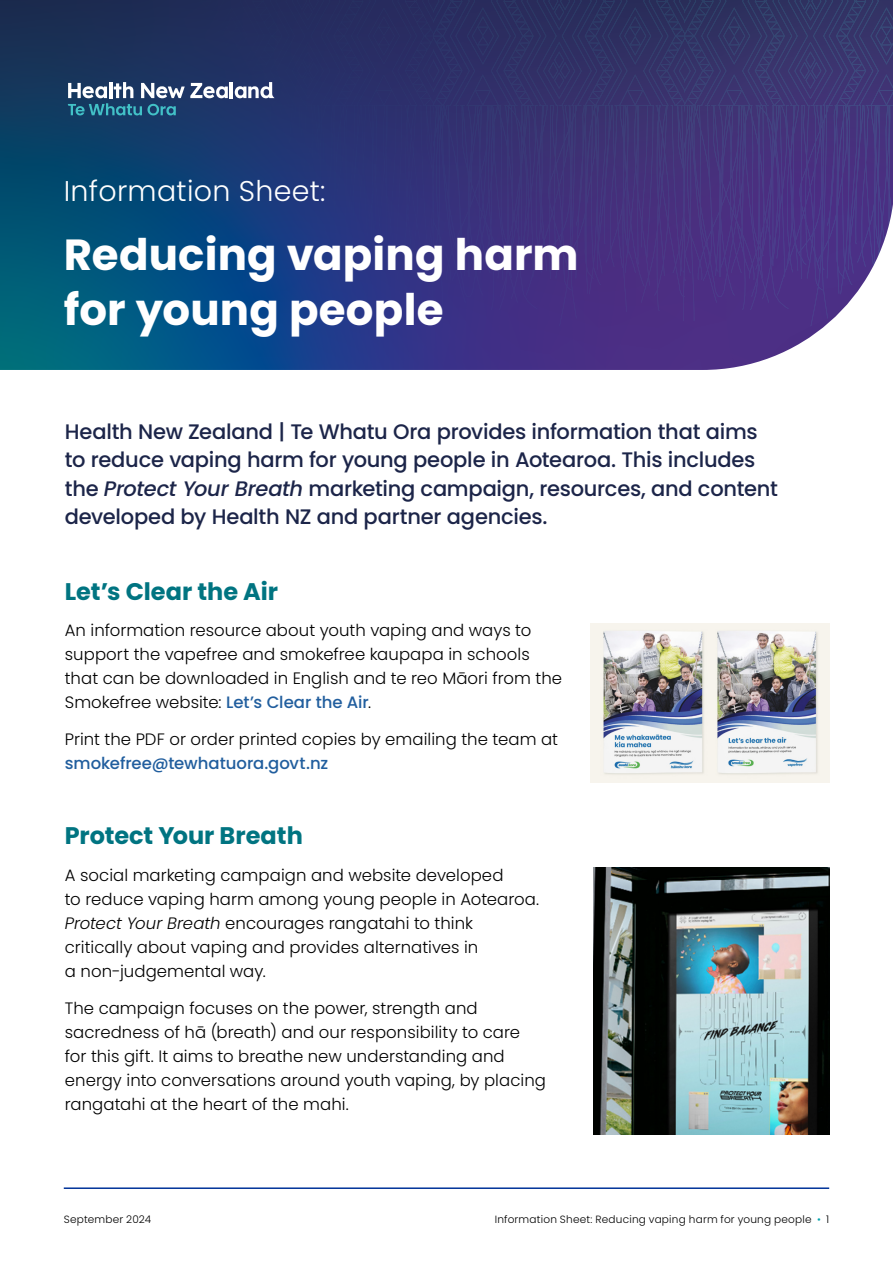
<style>
.page{position:relative;width:893px;height:1263px;background:#fff}
.page>*{position:absolute;margin:0;border:0;box-sizing:border-box;transform-origin:0 0}
.t1{font:700 43.5px/55.5px "Poppins";letter-spacing:.005em;color:#fff}
.t2{font:300 28.5px "Poppins";letter-spacing:.01em;color:#fff}
.t3{font:700 24px "Poppins";letter-spacing:-.005em;color:#007481}
.t4{font:500 21px/28.5px "Poppins";letter-spacing:-.015em;color:#1c2549}
.t5{font:300 16.5px/24px "Poppins";letter-spacing:.005em;color:#000}
.t6{font:500 16.5px "Poppins";letter-spacing:-.005em;color:#215e9e}
.t7{font:300 10.5px "Poppins";letter-spacing:.02em;color:#000}
.s1{font-style:italic}
.s2{font-weight:500;color:#215e9e}
.s3{color:#00a2ac}
</style>
<div class="page">
<hr style="left:64px;top:1187px;width:765px;height:2px;background:#039">
<svg style="left:0;top:0;width:825px;height:370px;background:#194678"></svg>
<svg style="left:182px;top:0;width:251px;height:326px;background:#203575"></svg>
<svg style="left:433px;top:0;width:252px;height:326px;background:#3a3174"></svg>
<svg style="left:685px;top:0;width:208px;height:326px;background:#483a7e"></svg>
<hr style="left:230px;top:82px;width:3px;height:16px;background:#fff">
<svg style="left:235px;top:82px;width:40px;height:16px"></svg>
<svg style="left:68px;top:82px;width:160px;height:33px"></svg>
<img style="left:591px;top:624px;width:238px;height:158px">
<img style="left:593px;top:867px;width:236px;height:268px">
<h2 class="t2" style="left:64px;top:174px;width:263px">Information Sheet:</h2>
<h1 class="t1" style="left:64px;top:227px;width:516px">Reducing vaping harm for young people</h1>
<p class="t4" style="left:65px;top:417px;width:714px">Health New Zealand | Te Whatu Ora provides information that aims to reduce vaping harm for young people in Aotearoa. This includes the <span class="s1">Protect Your Breath</span> marketing campaign, resources, and content developed by Health NZ and partner agencies.</p>
<h3 class="t3" style="left:65px;top:577px;width:215px">Let’s Clear the Air</h3>
<p class="t5" style="left:65px;top:619px;width:499px">An information resource about youth vaping and ways to support the vapefree and smokefree kaupapa in schools that can be downloaded in English and te reo Māori from the Smokefree website: <span class="s2">Let’s Clear the Air</span>.</p>
<p class="t5" style="left:65px;top:727px;width:495px">Print the PDF or order printed copies by emailing the team at</p>
<p class="t6" style="left:65px;top:754px;width:265px">smokefree@tewhatuora.govt.nz</p>
<h3 class="t3" style="left:65px;top:822px;width:239px">Protect Your Breath</h3>
<p class="t5" style="left:65px;top:863px;width:476px">A social marketing campaign and website developed<br>to reduce vaping harm among young people in Aotearoa.<br><span class="s1">Protect Your Breath</span> encourages rangatahi to think critically about vaping and provides alternatives in<br>a non-judgemental way.</p>
<p class="t5" style="left:65px;top:996px;width:483px">The campaign focuses on the power, strength and sacredness of hā (breath) and our responsibility to care<br>for this gift. It aims to breathe new understanding and energy into conversations around youth vaping, by placing rangatahi at the heart of the mahi.</p>
<p class="t7" style="left:64px;top:1213px;width:89px">September 2024</p>
<p class="t7" style="left:495px;top:1213px;width:336px">Information Sheet: Reducing vaping harm for young people <span class="s3">•</span> 1</p>
</div>
